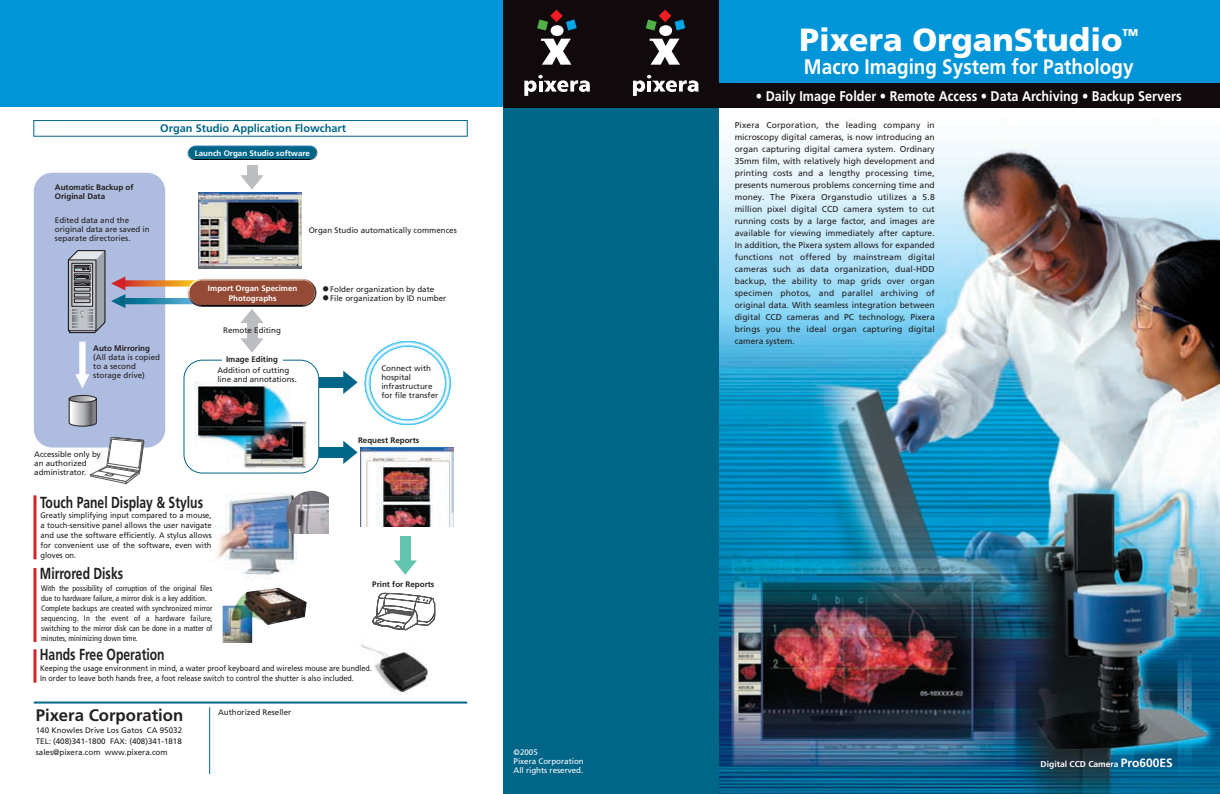
<style>
.page{position:relative;width:1220px;height:794px;background:#fff}
.page>*{position:absolute;margin:0;border:0;box-sizing:border-box;transform-origin:0 0}
.t1{font:900 32px "Frutiger";color:#fff}
.t2{font:700 21px "Frutiger";color:#fff;scale:.9 1}
.t3{font:700 16.7px "Frutiger";color:#231f20}
.t4{font:700 16px "Frutiger";color:#231f20;scale:.76 1}
.t5{font:700 14px "Frutiger";color:#fff;scale:.9 1}
.t6{font:700 11px "Frutiger";color:#068}
.t7{font:900 10px "Frutiger";color:#fff}
.t8{font:8.5px/12px "Frutiger";letter-spacing:.015em;color:#231f20;text-align:justify}
.t9{font:700 8.5px "Frutiger";color:#fff}
.t10{font:8px/9px "Frutiger";color:#231f20}
.t11{font:condensed 8px/10px "Frutiger";color:#231f20}
.t12{font:8px/10px "Frutiger";color:#231f20;text-align:justify;scale:.95 1}
.t13{font:8px/10px "Frutiger";color:#231f20;scale:.9 1}
.t14{font:700 8px/9px "Frutiger";color:#231f20}
.t15{font:700 8px/10px "Frutiger";color:#fff;text-align:center}
.t16{font:8px/9px "Frutiger";color:#fff}
.s1{font-family:"Ryumin";font-weight:300;font-size:6px}
.s2{font-size:12px}
</style>
<div class="page">
<img style="left:718px;top:107px;width:502px;height:687px">
<img style="left:194px;top:382px;width:115px;height:92px">
<div style="left:503px;top:0;width:215px;height:794px;background:#068"></div>
<div style="left:0;top:0;width:1220px;height:107px;background:#0095d9"></div>
<div style="left:503px;top:0;width:215px;height:107px;background:#110a0c"></div>
<div style="left:715px;top:83px;width:505px;height:24px;background:#110a0c"></div>
<hr style="left:34px;top:701px;width:433px;height:2px;background:#068">
<hr style="left:209px;top:707px;width:1px;height:67px;background:#068">
<div style="left:659px;top:25px;width:13px;height:11px;background:#fff;border-radius:50%"></div>
<svg style="left:649px;top:39px;width:31px;height:26px"></svg>
<svg style="left:646px;top:10px;width:39px;height:21px"></svg>
<svg style="left:633px;top:75px;width:65px;height:21px"></svg>
<div style="left:550px;top:25px;width:13px;height:11px;background:#fff;border-radius:50%"></div>
<svg style="left:541px;top:39px;width:30px;height:26px"></svg>
<svg style="left:537px;top:10px;width:40px;height:21px"></svg>
<svg style="left:524px;top:75px;width:66px;height:21px"></svg>
<img style="left:199px;top:192px;width:102px;height:77px">
<svg style="left:343px;top:370px;width:14px;height:24px"></svg>
<div style="left:319px;top:377px;width:27px;height:10px;background:#068"></div>
<svg style="left:343px;top:440px;width:14px;height:24px"></svg>
<div style="left:319px;top:447px;width:27px;height:10px;background:#068"></div>
<svg style="left:240px;top:338px;width:24px;height:14px"></svg>
<svg style="left:240px;top:309px;width:24px;height:14px"></svg>
<div style="left:247px;top:319px;width:10px;height:21px;background:#bcbdc0"></div>
<svg style="left:240px;top:175px;width:24px;height:14px"></svg>
<div style="left:247px;top:165px;width:10px;height:13px;background:#bcbdc0"></div>
<div style="left:183px;top:359px;width:136px;height:114px;border:1px solid #068;border-radius:18px"></div>
<div style="left:367px;top:343px;width:81px;height:79px;border:1px solid #fff;border-radius:50%"></div>
<svg style="left:373px;top:592px;width:62px;height:38px"></svg>
<div style="left:34px;top:173px;width:131px;height:274px;background:#aebcdf;border-radius:18px"></div>
<svg style="left:393px;top:560px;width:24px;height:14px"></svg>
<div style="left:400px;top:536px;width:10px;height:27px;background:#63c4af"></div>
<img style="left:223px;top:587px;width:84px;height:56px">
<img style="left:360px;top:644px;width:68px;height:48px">
<img style="left:217px;top:493px;width:79px;height:83px">
<img style="left:286px;top:491px;width:42px;height:42px">
<hr style="left:33px;top:495px;width:3px;height:64px;background:#d1232a">
<hr style="left:33px;top:568px;width:3px;height:74px;background:#d1232a">
<hr style="left:33px;top:649px;width:3px;height:33px;background:#d1232a">
<img style="left:360px;top:447px;width:93px;height:80px">
<div style="left:222px;top:356px;width:61px;height:10px;background:#fff"></div>
<svg style="left:75px;top:341px;width:14px;height:47px"></svg>
<div style="left:34px;top:120px;width:433px;height:16px;border:1px solid #068"></div>
<svg style="left:187px;top:145px;width:7px;height:15px"></svg>
<svg style="left:310px;top:145px;width:7px;height:15px"></svg>
<hr style="left:194px;top:159px;width:116px;height:1px;background:#000">
<hr style="left:194px;top:145px;width:116px;height:1px;background:#97bddd">
<div style="left:188px;top:146px;width:128px;height:13px;background:#068;border-radius:6px"></div>
<svg style="left:303px;top:279px;width:13px;height:28px"></svg>
<hr style="left:201px;top:305px;width:102px;height:2px;background:#000">
<hr style="left:201px;top:279px;width:102px;height:2px;background:#d2b3a1">
<div style="left:189px;top:281px;width:126px;height:24px;background:#954a35;border-radius:12px"></div>
<svg style="left:67px;top:249px;width:137px;height:85px"></svg>
<svg style="left:68px;top:395px;width:77px;height:89px"></svg>
<p class="t14" style="left:55px;top:183px;width:80px">Automatic Backup of<br>Original Data</p>
<p class="t10" style="left:55px;top:217px;width:96px">Edited data and the original data are saved in separate directories.</p>
<p class="t6" style="left:160px;top:123px;width:187px">Organ Studio Application Flowchart</p>
<p class="t15" style="left:195px;top:148px;width:117px">Launch Organ Studio software</p>
<p class="t10" style="left:309px;top:226px;width:150px">Organ Studio automatically commences</p>
<p class="t15" style="left:208px;top:283px;width:91px">Import Organ Specimen<br>Photographs</p>
<p class="t10" style="left:223px;top:327px;width:59px">Remote Editing</p>
<p class="t10" style="left:323px;top:285px;width:113px"><span class="s1">●</span> Folder organization by date</p>
<p class="t10" style="left:323px;top:294px;width:125px"><span class="s1">●</span> File organization by ID number</p>
<p class="t14" style="left:93px;top:345px;width:58px">Auto Mirroring</p>
<p class="t10" style="left:93px;top:354px;width:68px">(All data is copied to a second storage drive)</p>
<p class="t10" style="left:34px;top:450px;width:68px">Accessible only by an authorized administrator.</p>
<p class="t14" style="left:226px;top:355px;width:54px">Image Editing</p>
<p class="t10" style="left:217px;top:366px;width:81px">Addition of cutting line and annotations.</p>
<p class="t10" style="left:381px;top:365px;width:58px">Connect with hospital infrastructure for file transfer</p>
<p class="t14" style="left:358px;top:436px;width:63px">Request Reports</p>
<h3 class="t4" style="left:40px;top:496px;width:216px">Touch Panel Display &amp; Stylus</h3>
<p class="t12" style="left:40px;top:511px;width:182px">Greatly simplifying input compared to a mouse, a touch-sensitive panel allows the user navigate and use the software efficiently. A stylus allows for convenient use of the software, even with gloves on.</p>
<h3 class="t4" style="left:40px;top:567px;width:111px">Mirrored Disks</h3>
<p class="t11" style="left:41px;top:584px;width:173px">With the possibility of corruption of the original files due to hardware failure, a mirror disk is a key addition.<br>Complete backups are created with synchronized mirror sequencing. In the event of a hardware failure, switching to the mirror disk can be done in a matter of minutes, minimizing down time.</p>
<p class="t14" style="left:372px;top:581px;width:64px">Print for Reports</p>
<h3 class="t4" style="left:40px;top:648px;width:166px">Hands Free Operation</h3>
<p class="t13" style="left:40px;top:664px;width:370px">Keeping the usage environment in mind, a water proof keyboard and wireless mouse are bundled.<br>In order to leave both hands free, a foot release switch to control the shutter is also included.</p>
<h3 class="t3" style="left:36px;top:708px;width:149px">Pixera Corporation</h3>
<p class="t10" style="left:36px;top:725px;width:148px;line-height:11px;text-align:justify">140 Knowles Drive Los Gatos CA 95032<br>TEL: (408)341-1800 FAX: (408)341-1818 sales@pixera.com www.pixera.com</p>
<p class="t10" style="left:218px;top:708px;width:75px">Authorized Reseller</p>
<p class="t16" style="left:513px;top:748px;width:72px">©2005<br>Pixera Corporation<br>All rights reserved.</p>
<h1 class="t1" style="left:799px;top:27px;width:324px">Pixera OrganStudio</h1>
<p class="t7" style="left:1122px;top:28px;width:17px">TM</p>
<h2 class="t2" style="left:804px;top:58px;width:368px">Macro Imaging System for Pathology</h2>
<h3 class="t5" style="left:756px;top:90px;width:474px">• Daily Image Folder • Remote Access • Data Archiving • Backup Servers</h3>
<p class="t8" style="left:734px;top:120px;width:202px">Pixera Corporation, the leading company in microscopy digital cameras, is now introducing an organ capturing digital camera system. Ordinary 35mm film, with relatively high development and printing costs and a lengthy processing time, presents numerous problems concerning time and money. The Pixera Organstudio utilizes a 5.8 million pixel digital CCD camera system to cut running costs by a large factor, and images are available for viewing immediately after capture.<br>In addition, the Pixera system allows for expanded functions not offered by mainstream digital cameras such as data organization, dual-HDD backup, the ability to map grids over organ specimen photos, and parallel archiving of original data. With seamless integration between digital CCD cameras and PC technology, Pixera brings you the ideal organ capturing digital camera system.</p>
<p class="t9" style="left:1040px;top:761px;width:134px">Digital CCD Camera <span class="s2">Pro600ES</span></p>
</div>
